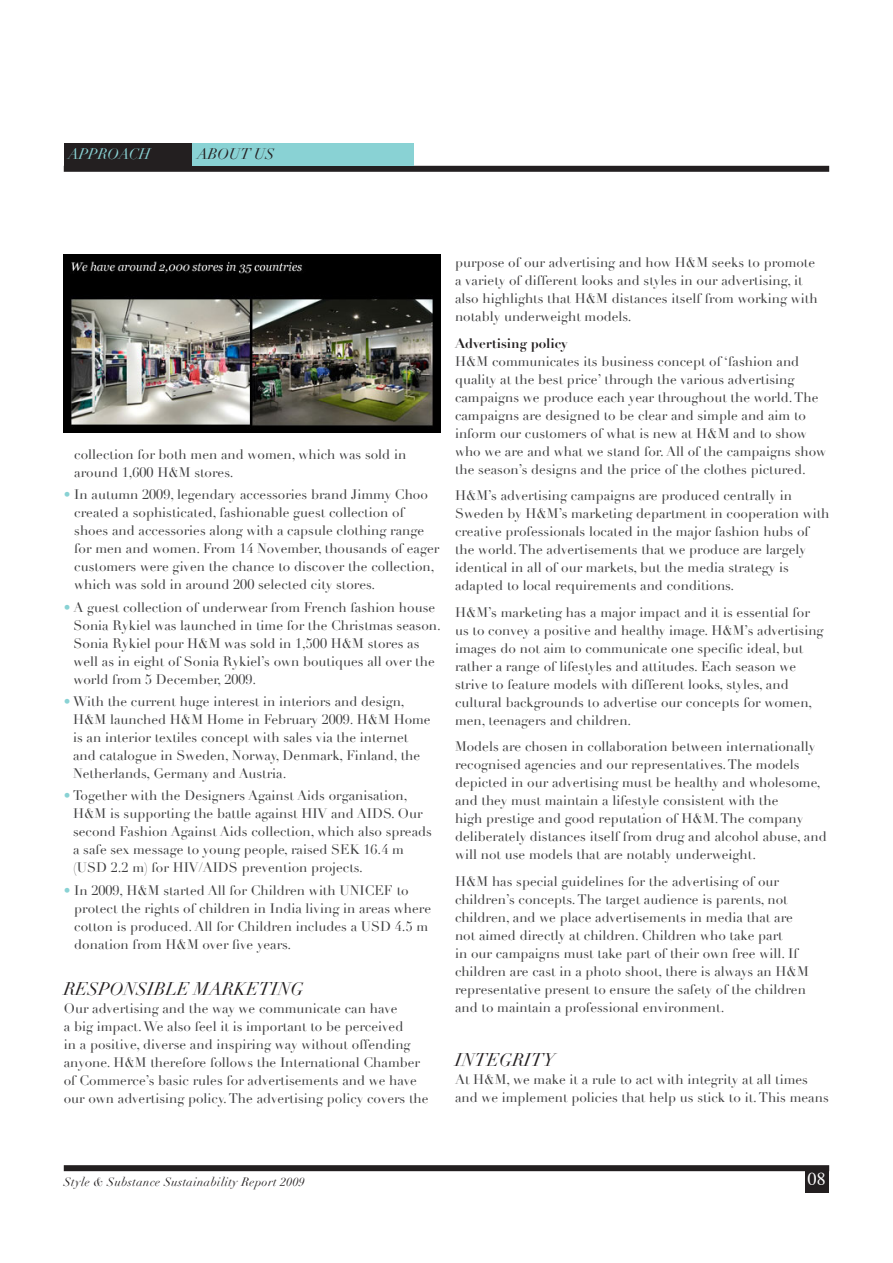
<style>
.page{position:relative;width:893px;height:1263px;background:#fff}
.page>*{position:absolute;margin:0;border:0;box-sizing:border-box;transform-origin:0 0}
.t1{font:italic 18px "Didot";color:#231f20}
.t2{font:18px "Times";color:#fff}
.t3{font:italic 15px "Didot";color:#89d2d4}
.t4{font:italic 15px "Didot";color:#231f20}
.t5{font:13.5px/18px "Didot";color:#3e3e3f}
.t6{font:italic 12px "Didot";letter-spacing:.03em;color:#231f20}
.s1{color:#89d2d4}
.s2{font-weight:700;color:#231f20}
</style>
<div class="page">
<div style="left:64px;top:1165px;width:765px;height:6px;background:#231f20"></div>
<div style="left:805px;top:1170px;width:24px;height:23px;background:#231f20"></div>
<div style="left:64px;top:166px;width:765px;height:6px;background:#231f20"></div>
<div style="left:64px;top:143px;width:129px;height:23px;background:#231f20"></div>
<div style="left:193px;top:143px;width:221px;height:23px;background:#89d2d4"></div>
<img style="left:64px;top:254px;width:376px;height:179px">
<p class="t3" style="left:68px;top:144px;width:84px">APPROACH</p>
<p class="t4" style="left:197px;top:144px;width:79px">ABOUT US</p>
<p class="t5" style="left:74px;top:446px;width:333px">collection for both men and women, which was sold in around 1,600 H&amp;M stores.</p>
<p class="t5" style="left:74px;top:486px;width:367px;text-indent:-11px"><span class="s1">•</span> In autumn 2009, legendary accessories brand Jimmy Choo created a sophisticated, fashionable guest collection of shoes and accessories along with a capsule clothing range for men and women. From 14 November, thousands of eager customers were given the chance to discover the collection, which was sold in around 200 selected city stores.</p>
<p class="t5" style="left:74px;top:598px;width:369px;text-indent:-10px"><span class="s1">•</span> A guest collection of underwear from French fashion house Sonia Rykiel was launched in time for the Christmas season.<br>Sonia Rykiel pour H&amp;M was sold in 1,500 H&amp;M stores as well as in eight of Sonia Rykiel’s own boutiques all over the world from 5 December, 2009.</p>
<p class="t5" style="left:73px;top:693px;width:359px;text-indent:-9px"><span class="s1">•</span> With the current huge interest in interiors and design, H&amp;M launched H&amp;M Home in February 2009. H&amp;M Home is an interior textiles concept with sales via the internet and catalogue in Sweden, Norway, Denmark, Finland, the Netherlands, Germany and Austria.</p>
<p class="t5" style="left:73px;top:787px;width:360px;text-indent:-9px"><span class="s1">•</span> Together with the Designers Against Aids organisation, H&amp;M is supporting the battle against HIV and AIDS. Our second Fashion Against Aids collection, which also spreads a safe sex message to young people, raised SEK 16.4 m (USD 2.2 m) for HIV/AIDS prevention projects.</p>
<p class="t5" style="left:74px;top:881px;width:358px;text-indent:-11px"><span class="s1">•</span> In 2009, H&amp;M started All for Children with UNICEF to protect the rights of children in India living in areas where cotton is produced. All for Children includes a USD 4.5 m donation from H&amp;M over five years.</p>
<p class="t1" style="left:64px;top:977px;width:242px">RESPONSIBLE MARKETING</p>
<p class="t5" style="left:64px;top:999px;width:366px">Our advertising and the way we communicate can have<br>a big impact. We also feel it is important to be perceived<br>in a positive, diverse and inspiring way without offending anyone. H&amp;M therefore follows the International Chamber of Commerce’s basic rules for advertisements and we have our own advertising policy. The advertising policy covers the</p>
<p class="t5" style="left:455px;top:254px;width:364px">purpose of our advertising and how H&amp;M seeks to promote a variety of different looks and styles in our advertising, it also highlights that H&amp;M distances itself from working with notably underweight models.</p>
<p class="t5" style="left:455px;top:334px;width:373px"><span class="s2">Advertising policy<br></span>H&amp;M communicates its business concept of ‘fashion and quality at the best price’ through the various advertising campaigns we produce each year throughout the world. The campaigns are designed to be clear and simple and aim to inform our customers of what is new at H&amp;M and to show who we are and what we stand for. All of the campaigns show the season’s designs and the price of the clothes pictured.</p>
<p class="t5" style="left:455px;top:487px;width:376px">H&amp;M’s advertising campaigns are produced centrally in Sweden by H&amp;M’s marketing department in cooperation with creative professionals located in the major fashion hubs of the world. The advertisements that we produce are largely identical in all of our markets, but the media strategy is adapted to local requirements and conditions.</p>
<p class="t5" style="left:455px;top:603px;width:370px">H&amp;M’s marketing has a major impact and it is essential for us to convey a positive and healthy image. H&amp;M’s advertising images do not aim to communicate one specific ideal, but rather a range of lifestyles and attitudes. Each season we strive to feature models with different looks, styles, and cultural backgrounds to advertise our concepts for women, men, teenagers and children.</p>
<p class="t5" style="left:455px;top:738px;width:373px">Models are chosen in collaboration between internationally recognised agencies and our representatives. The models depicted in our advertising must be healthy and wholesome, and they must maintain a lifestyle consistent with the<br>high prestige and good reputation of H&amp;M. The company deliberately distances itself from drug and alcohol abuse, and will not use models that are notably underweight.</p>
<p class="t5" style="left:455px;top:872px;width:355px">H&amp;M has special guidelines for the advertising of our children’s concepts. The target audience is parents, not children, and we place advertisements in media that are not aimed directly at children. Children who take part<br>in our campaigns must take part of their own free will. If children are cast in a photo shoot, there is always an H&amp;M representative present to ensure the safety of the children and to maintain a professional environment.</p>
<p class="t1" style="left:455px;top:1049px;width:101px">INTEGRITY</p>
<p class="t5" style="left:455px;top:1071px;width:375px">At H&amp;M, we make it a rule to act with integrity at all times – and we implement policies that help us stick to it. This means</p>
<p class="t6" style="left:64px;top:1174px;width:242px">Style &amp; Substance Sustainability Report 2009</p>
<p class="t2" style="left:808px;top:1162px;width:19px">08</p>
</div>
